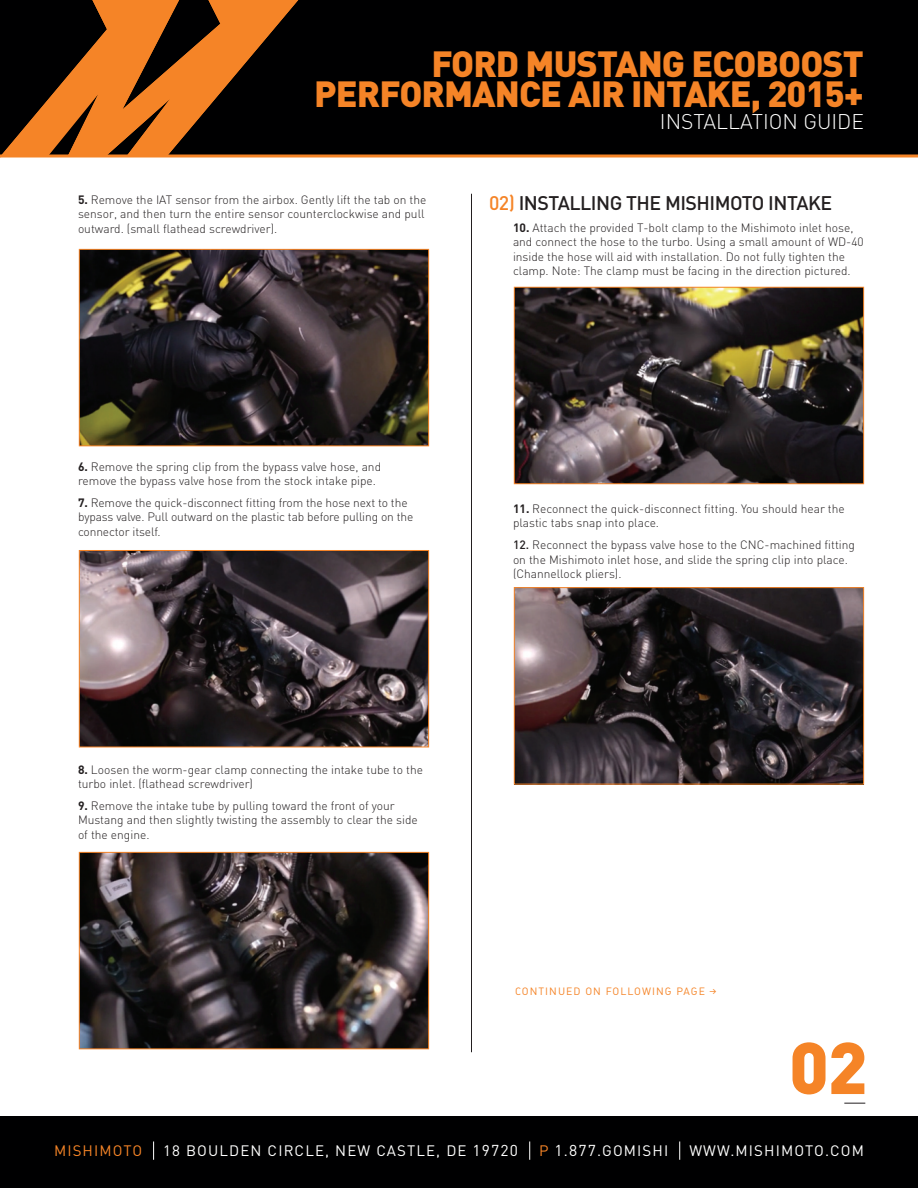
<style>
.page{position:relative;width:918px;height:1188px;background:#fff}
.page>*{position:absolute;margin:0;border:0;box-sizing:border-box;transform-origin:0 0}
.t1{font:900 72px "DIN";color:#f58427}
.t2{font:900 36px/30px "DIN";letter-spacing:-.025em;color:#f58427;text-align:right}
.t3{font:300 21px "DIN";color:#fff}
.t4{font:500 19.5px "DIN";letter-spacing:-.025em;color:#231f20}
.t5{font:15px "DIN";letter-spacing:.075em;color:#fff}
.t6{font:15px "DIN";letter-spacing:.075em;color:#f58427}
.t7{font:300 12px/14.4px "DIN";color:#231f20}
.t8{font:10.5px "DIN Regular Alternate";letter-spacing:.1em;color:#f58427}
.s1{font-weight:700}
.s2{color:#f58427}
.s3{font-weight:500}
.s4{font-family:"Klavika Regular Arrows"}
.s5{font-size:15.6px}
</style>
<div class="page">
<div style="left:298px;top:0;width:620px;height:158px;background:#000001"></div>
<svg style="left:844px;top:1103px;width:21px;height:1px"></svg>
<hr style="left:471px;top:194px;width:1px;height:858px;background:#231f20">
<svg style="left:0;top:0;width:298px;height:157px;background:#774013"></svg>
<img style="left:81px;top:251px;width:346px;height:193px">
<div style="left:79px;top:249px;width:350px;height:197px;border:1px solid #f58427"></div>
<img style="left:516px;top:289px;width:346px;height:193px">
<div style="left:514px;top:287px;width:350px;height:197px;border:1px solid #f58427"></div>
<img style="left:516px;top:589px;width:346px;height:193px">
<div style="left:514px;top:587px;width:350px;height:197px;border:1px solid #f58427"></div>
<img style="left:81px;top:552px;width:346px;height:193px">
<div style="left:79px;top:550px;width:350px;height:197px;border:1px solid #f58427"></div>
<img style="left:81px;top:854px;width:346px;height:193px">
<div style="left:79px;top:852px;width:350px;height:197px;border:1px solid #f58427"></div>
<div style="left:0;top:1117px;width:918px;height:71px;background:#000001"></div>
<svg style="left:153px;top:1141px;width:1px;height:19px"></svg>
<svg style="left:529px;top:1141px;width:1px;height:19px"></svg>
<svg style="left:679px;top:1141px;width:1px;height:19px"></svg>
<h2 class="t2" style="left:314px;top:47px;width:551px">FORD MUSTANG ECOBOOST<br>PERFORMANCE AIR INTAKE, 2015+</h2>
<h3 class="t3" style="left:660px;top:108px;width:206px">INSTALLATION GUIDE</h3>
<p class="t7" style="left:78px;top:192px;width:350px"><span class="s1">5.</span> Remove the IAT sensor from the airbox. Gently lift the tab on the sensor, and then turn the entire sensor counterclockwise and pull outward. (small flathead screwdriver).</p>
<h3 class="t4" style="left:489px;top:191px;width:345px"><span class="s2">02)</span> INSTALLING THE MISHIMOTO INTAKE</h3>
<p class="t7" style="left:513px;top:220px;width:352px"><span class="s1">10.</span> Attach the provided T-bolt clamp to the Mishimoto inlet hose, and connect the hose to the turbo. Using a small amount of WD-40 inside the hose will aid with installation. Do not fully tighten the clamp. Note: The clamp must be facing in the direction pictured.</p>
<p class="t7" style="left:78px;top:459px;width:305px"><span class="s1">6.</span> Remove the spring clip from the bypass valve hose, and remove the bypass valve hose from the stock intake pipe.</p>
<p class="t7" style="left:78px;top:495px;width:337px"><span class="s1">7.</span> Remove the quick-disconnect fitting from the hose next to the bypass valve. Pull outward on the plastic tab before pulling on the connector itself.</p>
<p class="t7" style="left:513px;top:501px;width:333px"><span class="s1">11.</span> Reconnect the quick-disconnect fitting. You should hear the plastic tabs snap into place.</p>
<p class="t7" style="left:513px;top:538px;width:344px"><span class="s3">12.</span> Reconnect the bypass valve hose to the CNC-machined fitting on the Mishimoto inlet hose, and slide the spring clip into place. (Channellock pliers).</p>
<p class="t7" style="left:78px;top:762px;width:347px"><span class="s1">8.</span> Loosen the worm-gear clamp connecting the intake tube to the turbo inlet. (flathead screwdriver)</p>
<p class="t7" style="left:78px;top:798px;width:341px"><span class="s1">9.</span> Remove the intake tube by pulling toward the front of your<br>Mustang and then slightly twisting the assembly to clear the side of the engine.</p>
<p class="t8" style="left:515px;top:985px;width:203px">CONTINUED ON FOLLOWING PAGE <span class="s4">b</span></p>
<h1 class="t1" style="left:789px;top:1020px;width:80px">02</h1>
<p class="t6" style="left:54px;top:1142px;width:90px">MISHIMOTO</p>
<p class="t5" style="left:163px;top:1142px;width:356px">18 BOULDEN CI RCLE, N EW CASTLE, DE <span class="s5">19720</span></p>
<p class="t5" style="left:539px;top:1142px;width:131px"><span class="s2">P</span> <span class="s5">1</span>.<span class="s5">877</span>.GOMISHI</p>
<p class="t5" style="left:689px;top:1142px;width:15px">WWW</p>
<p class="t5" style="left:730px;top:1142px;width:135px">.MISHIMOTO.COM</p>
</div>
